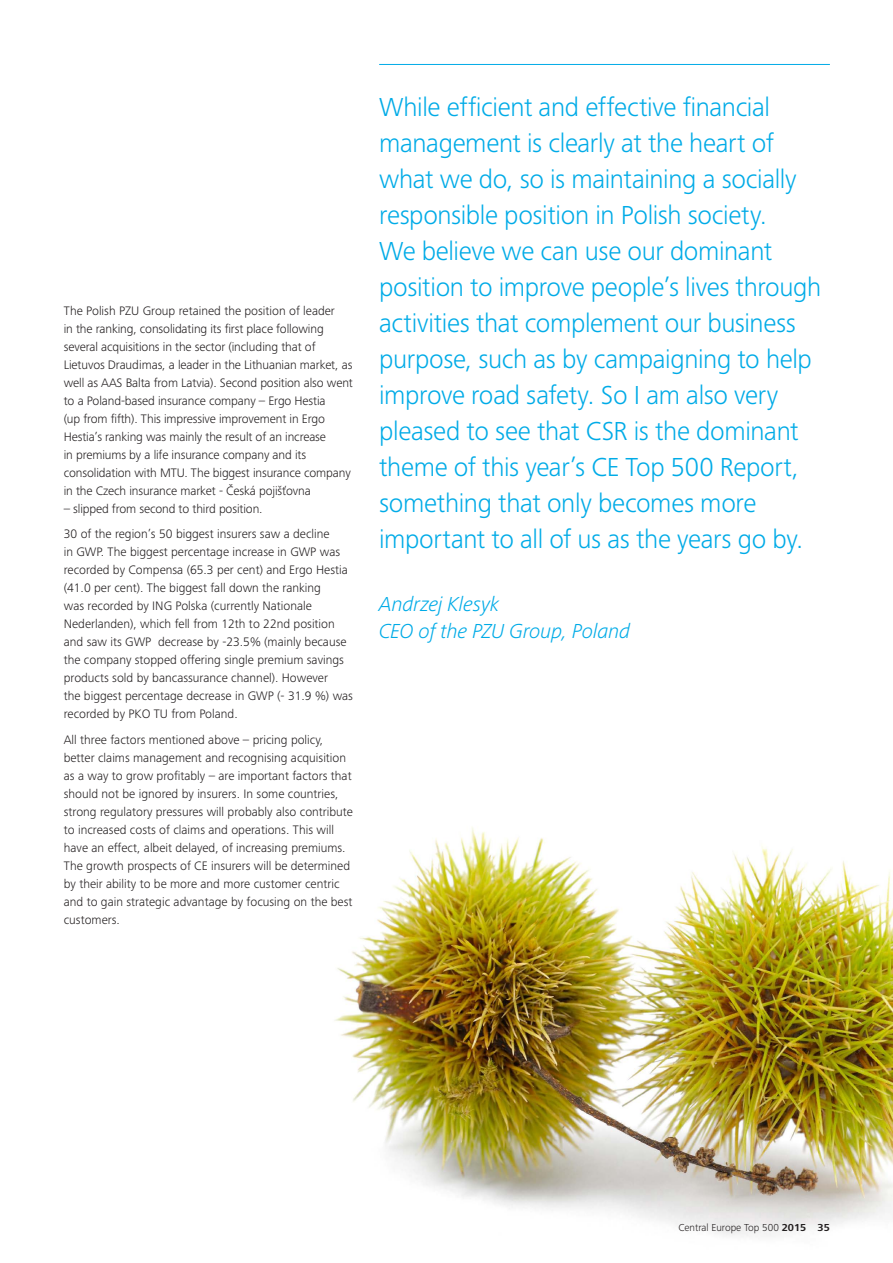
<style>
.page{position:relative;width:893px;height:1263px;background:#fff}
.page>*{position:absolute;margin:0;border:0;box-sizing:border-box;transform-origin:0 0}
.t1{font:300 27px/36px "Frutiger Next Pro";letter-spacing:-.015em;color:#00abe7}
.t2{font:italic 300 21px/27px "Frutiger Next Pro";letter-spacing:-.01em;color:#00abe7}
.t3{font:300 12.75px/18px "Frutiger Next Pro";color:#231f20}
.t4{font:300 10.5px "Frutiger Next Pro";color:#231f20}
.s1{font-weight:700}
</style>
<div class="page">
<img style="left:334px;top:827px;width:559px;height:409px">
<hr style="left:379px;top:64px;width:451px;height:1px;background:#00abe7">
<p class="t3" style="left:64px;top:302px;width:291px">The Polish PZU Group retained the position of leader<br>in the ranking, consolidating its first place following several acquisitions in the sector (including that of Lietuvos Draudimas, a leader in the Lithuanian market, as well as AAS Balta from Latvia). Second position also went to a Poland-based insurance company – Ergo Hestia<br>(up from fifth). This impressive improvement in Ergo Hestia’s ranking was mainly the result of an increase<br>in premiums by a life insurance company and its consolidation with MTU. The biggest insurance company in the Czech insurance market - Česká pojišťovna</p>
<p class="t3" style="left:64px;top:496px;width:267px;line-height:25.3px">– slipped from second to third position.<br>30 of the region’s 50 biggest insurers saw a decline</p>
<p class="t3" style="left:64px;top:543px;width:291px">in GWP. The biggest percentage increase in GWP was recorded by Compensa (65.3 per cent) and Ergo Hestia (41.0 per cent). The biggest fall down the ranking<br>was recorded by ING Polska (currently Nationale Nederlanden), which fell from 12th to 22nd position and saw its GWP decrease by -23.5% (mainly because the company stopped offering single premium savings products sold by bancassurance channel). However<br>the biggest percentage decrease in GWP (- 31.9 %) was recorded by PKO TU from Poland.</p>
<p class="t3" style="left:64px;top:730px;width:291px">All three factors mentioned above – pricing policy, better claims management and recognising acquisition as a way to grow profitably – are important factors that should not be ignored by insurers. In some countries, strong regulatory pressures will probably also contribute to increased costs of claims and operations. This will have an effect, albeit delayed, of increasing premiums.<br>The growth prospects of CE insurers will be determined by their ability to be more and more customer centric and to gain strategic advantage by focusing on the best customers.</p>
<p class="t1" style="left:379px;top:89px;width:444px">While efficient and effective financial management is clearly at the heart of what we do, so is maintaining a socially responsible position in Polish society.<br>We believe we can use our dominant position to improve people’s lives through activities that complement our business purpose, such as by campaigning to help improve road safety. So I am also very pleased to see that CSR is the dominant theme of this year’s CE Top 500 Report, something that only becomes more important to all of us as the years go by.</p>
<h2 class="t2" style="left:379px;top:590px;width:253px">Andrzej Klesyk<br>CEO of the PZU Group, Poland</h2>
<p class="t4" style="left:678px;top:1221px;width:153px">Central Europe Top 500 <span class="s1">2015 35</span></p>
</div>
